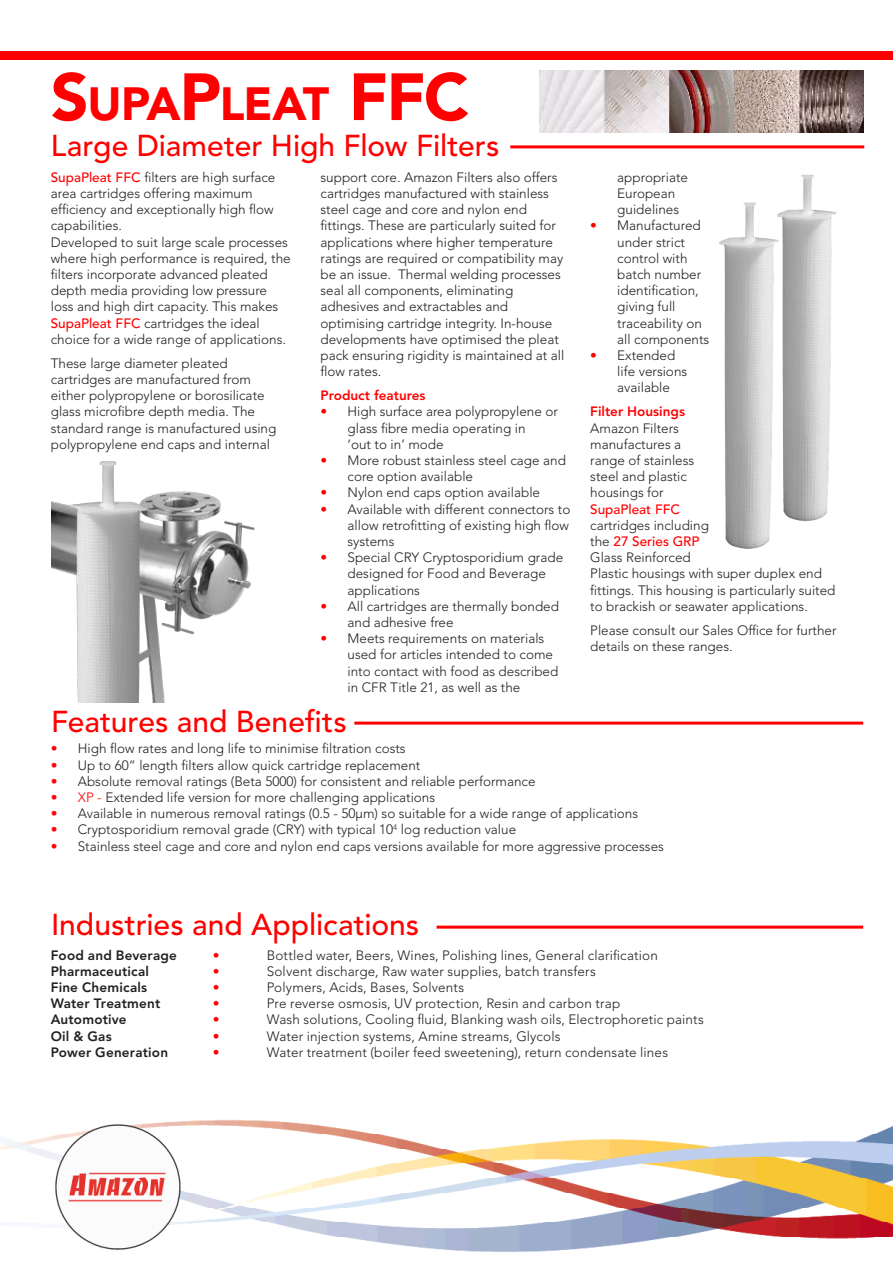
<style>
.page{position:relative;width:893px;height:1263px;background:#fff}
.page>*{position:absolute;margin:0;border:0;box-sizing:border-box;transform-origin:0 0}
.t1{font:900 46.2px "Avenir LT Std";letter-spacing:-.025em;color:#f00}
.t2{font:500 30px "Avenir LT Std";color:#f00}
.t3{font:300 13.5px/16.2px "Avenir LT Std";color:#221f1f}
.t4{font:800 13.5px "Avenir LT Std";letter-spacing:.015em;color:#221f1f}
.t5{font:800 13.5px "Avenir LT Std";color:#f00}
.t6{font:300 13.5px "Avenir LT Std";color:#f00}
.s1{font-size:66px}
.s2{font-weight:500;color:#f00}
.s3{color:#f00}
</style>
<div class="page">
<div style="left:0;top:51px;width:893px;height:9px;background:#f00"></div>
<img style="left:540px;top:70px;width:324px;height:62px">
<hr style="left:437px;top:926px;width:426px;height:3px;background:#f00">
<hr style="left:354px;top:722px;width:509px;height:3px;background:#f00">
<img style="left:0;top:1120px;width:893px;height:132px">
<img style="left:54px;top:1123px;width:127px;height:127px">
<hr style="left:510px;top:145px;width:354px;height:3px;background:#f00">
<img style="left:719px;top:174px;width:118px;height:375px">
<img style="left:51px;top:461px;width:204px;height:241px">
<h1 class="t1" style="left:51px;top:77px;width:420px"><span class="s1">S</span>UPA<span class="s1">P</span>LEAT <span class="s1">FFC</span></h1>
<h2 class="t2" style="left:51px;top:133px;width:450px">Large Diameter High Flow Filters</h2>
<p class="t3" style="left:51px;top:170px;width:241px"><span class="s2">SupaPleat</span> <span class="s2">FFC</span> filters are high surface area cartridges offering maximum efficiency and exceptionally high flow capabilities.<br>Developed to suit large scale processes where high performance is required, the filters incorporate advanced pleated depth media providing low pressure loss and high dirt capacity. This makes <span class="s2">SupaPleat</span> <span class="s2">FFC</span> cartridges the ideal choice for a wide range of applications.</p>
<p class="t3" style="left:51px;top:356px;width:227px">These large diameter pleated cartridges are manufactured from either polypropylene or borosilicate glass microfibre depth media. The standard range is manufactured using polypropylene end caps and internal</p>
<p class="t3" style="left:321px;top:170px;width:245px">support core. Amazon Filters also offers cartridges manufactured with stainless steel cage and core and nylon end fittings. These are particularly suited for applications where higher temperature ratings are required or compatibility may be an issue. Thermal welding processes seal all components, eliminating adhesives and extractables and optimising cartridge integrity. In-house developments have optimised the pleat pack ensuring rigidity is maintained at all flow rates.</p>
<p class="t5" style="left:321px;top:390px;width:107px">Product features</p>
<p class="t3" style="left:348px;top:405px;width:212px;text-indent:-27px"><span class="s3">•</span> High surface area polypropylene or glass fibre media operating in<br>‘out to in’ mode</p>
<p class="t3" style="left:348px;top:453px;width:220px;text-indent:-27px"><span class="s3">•</span> More robust stainless steel cage and core option available</p>
<p class="t3" style="left:321px;top:486px;width:221px"><span class="s3">•</span> Nylon end caps option available</p>
<p class="t3" style="left:348px;top:502px;width:224px;text-align:justify;text-indent:-27px"><span class="s3">•</span> Available with different connectors to allow retrofitting of existing high flow systems</p>
<p class="t3" style="left:348px;top:551px;width:217px;text-indent:-27px"><span class="s3">•</span> Special CRY Cryptosporidium grade designed for Food and Beverage applications</p>
<p class="t3" style="left:348px;top:599px;width:213px;text-indent:-27px"><span class="s3">•</span> All cartridges are thermally bonded and adhesive free</p>
<p class="t3" style="left:348px;top:632px;width:212px;text-indent:-27px"><span class="s3">•</span> Meets requirements on materials used for articles intended to come into contact with food as described in CFR Title 21, as well as the</p>
<h2 class="t2" style="left:51px;top:709px;width:297px">Features and Benefits</h2>
<p class="t3" style="left:617px;top:170px;width:72px">appropriate<br>European guidelines</p>
<p class="t3" style="left:617px;top:219px;width:94px;text-indent:-27px"><span class="s3">•</span> Manufactured under strict control with batch number identification, giving full traceability on all components</p>
<p class="t3" style="left:617px;top:348px;width:72px;text-indent:-27px"><span class="s3">•</span> Extended life versions available</p>
<p class="t5" style="left:590px;top:406px;width:96px">Filter Housings</p>
<p class="t3" style="left:590px;top:421px;width:247px">Amazon Filters<br>manufactures a<br>range of stainless<br>steel and plastic<br>housings for<br><span class="s2">SupaPleat</span> <span class="s2">FFC<br></span>cartridges including<br>the <span class="s2">27</span> <span class="s2">Series</span> <span class="s2">GRP<br></span>Glass Reinforced<br>Plastic housings with super duplex end fittings. This housing is particularly suited to brackish or seawater applications.</p>
<p class="t3" style="left:590px;top:623px;width:248px">Please consult our Sales Office for further details on these ranges.</p>
<p class="t3" style="left:51px;top:742px;width:356px"><span class="s3">•</span> High flow rates and long life to minimise filtration costs</p>
<p class="t3" style="left:51px;top:758px;width:371px"><span class="s3">•</span> Up to 60” length filters allow quick cartridge replacement</p>
<p class="t3" style="left:51px;top:774px;width:486px"><span class="s3">•</span> Absolute removal ratings (Beta 5000) for consistent and reliable performance</p>
<p class="t3" style="left:51px;top:790px;width:386px"><span class="s3">• XP -</span> Extended life version for more challenging applications</p>
<p class="t3" style="left:51px;top:806px;width:589px"><span class="s3">•</span> Available in numerous removal ratings (0.5 - 50µm) so suitable for a wide range of applications</p>
<p class="t3" style="left:51px;top:823px;width:467px"><span class="s3">•</span> Cryptosporidium removal grade (CRY) with typical 10<sup>4</sup> log reduction value</p>
<p class="t3" style="left:51px;top:839px;width:615px"><span class="s3">•</span> Stainless steel cage and core and nylon end caps versions available for more aggressive processes</p>
<h2 class="t2" style="left:51px;top:912px;width:370px">Industries and Applications</h2>
<p class="t4" style="left:51px;top:949px;width:128px">Food and Beverage</p>
<p class="t6" style="left:213px;top:949px;width:8px">•</p>
<p class="t3" style="left:267px;top:948px;width:393px">Bottled water, Beers, Wines, Polishing lines, General clarification</p>
<p class="t4" style="left:51px;top:965px;width:100px">Pharmaceutical</p>
<p class="t6" style="left:213px;top:965px;width:8px">•</p>
<p class="t3" style="left:267px;top:964px;width:331px">Solvent discharge, Raw water supplies, batch transfers</p>
<p class="t4" style="left:51px;top:981px;width:98px">Fine Chemicals</p>
<p class="t6" style="left:213px;top:981px;width:8px">•</p>
<p class="t3" style="left:267px;top:980px;width:199px">Polymers, Acids, Bases, Solvents</p>
<p class="t4" style="left:51px;top:998px;width:111px">Water Treatment</p>
<p class="t6" style="left:213px;top:998px;width:8px">•</p>
<p class="t3" style="left:267px;top:996px;width:355px">Pre reverse osmosis, UV protection, Resin and carbon trap</p>
<p class="t4" style="left:51px;top:1014px;width:77px">Automotive</p>
<p class="t6" style="left:213px;top:1014px;width:8px">•</p>
<p class="t3" style="left:267px;top:1013px;width:438px">Wash solutions, Cooling fluid, Blanking wash oils, Electrophoretic paints</p>
<p class="t4" style="left:51px;top:1030px;width:62px">Oil &amp; Gas</p>
<p class="t6" style="left:213px;top:1030px;width:8px">•</p>
<p class="t3" style="left:267px;top:1029px;width:295px">Water injection systems, Amine streams, Glycols</p>
<p class="t4" style="left:51px;top:1046px;width:119px">Power Generation</p>
<p class="t6" style="left:213px;top:1046px;width:8px">•</p>
<p class="t3" style="left:267px;top:1045px;width:403px">Water treatment (boiler feed sweetening), return condensate lines</p>
</div>
